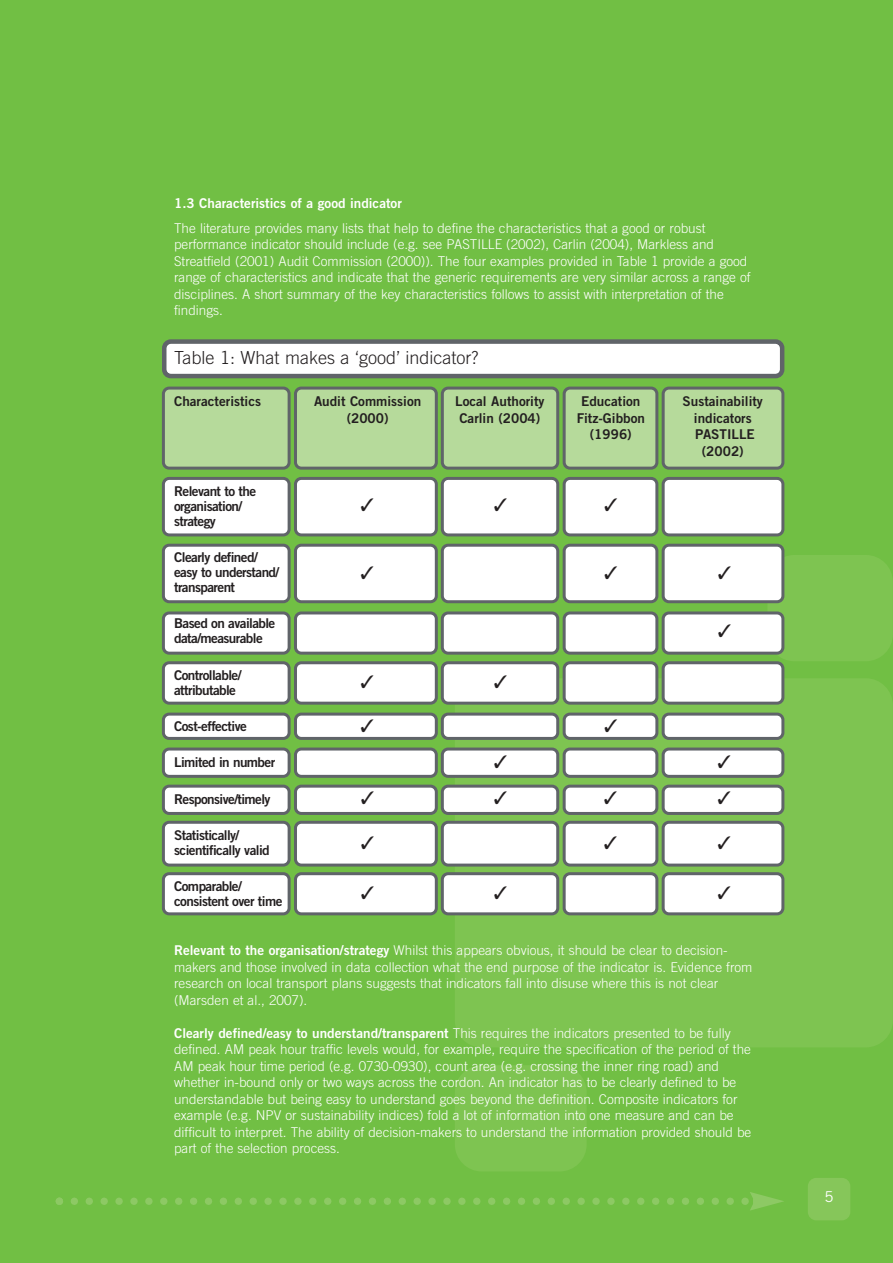
<style>
.page{position:relative;width:893px;height:1263px;background:#fff}
.page>*{position:absolute;margin:0;border:0;box-sizing:border-box;transform-origin:0 0}
.t1{font:300 18px "Trade Gothic";color:#231f20}
.t2{font:15px "Trade Gothic";color:#fff}
.t3{font:300 13.5px/16.5px "Trade Gothic";color:#fff}
.t4{font:13.5px/15px "Trade Gothic Bold Two";letter-spacing:-.045em;color:#231f20}
.t5{font:13.5px "Trade Gothic Bold Two";color:#fff}
.t6{font:13.5px/16.5px "Trade Gothic Bold Two";color:#231f20;text-align:center}
.s1{font-family:"Trade Gothic Bold Two";font-weight:400}
.s2{font-family:"Trade Gothic";font-weight:300}
</style>
<div class="page">
<div style="left:0;top:0;width:892px;height:1263px;background:#71bf44"></div>
<div style="left:808px;top:1178px;width:42px;height:42px;background:#86c65a;border-radius:9px"></div>
<div style="left:455px;top:678px;width:437px;height:369px;background:#7ec451;border-radius:27px"></div>
<div style="left:455px;top:1065px;width:132px;height:107px;background:#7ec451;border-radius:27px"></div>
<div style="left:767px;top:555px;width:125px;height:106px;background:#7ec451;border-radius:27px"></div>
<svg style="left:56px;top:1192px;width:728px;height:19px"></svg>
<svg style="left:162px;top:339px;width:622px;height:39px"></svg>
<svg style="left:162px;top:387px;width:622px;height:83px"></svg>
<svg style="left:162px;top:661px;width:622px;height:44px"></svg>
<svg style="left:162px;top:748px;width:622px;height:30px"></svg>
<svg style="left:162px;top:785px;width:622px;height:30px"></svg>
<svg style="left:162px;top:821px;width:622px;height:94px"></svg>
<svg style="left:162px;top:477px;width:622px;height:59px"></svg>
<svg style="left:162px;top:713px;width:622px;height:27px"></svg>
<svg style="left:162px;top:544px;width:622px;height:59px"></svg>
<svg style="left:162px;top:611px;width:622px;height:44px"></svg>
<p class="t5" style="left:174px;top:198px;width:229px">1.3 Characteristics of a good indicator</p>
<p class="t3" style="left:174px;top:221px;width:578px">The literature provides many lists that help to define the characteristics that a good or robust performance indicator should include (e.g. see PASTILLE (2002), Carlin (2004), Markless and Streatfield (2001) Audit Commission (2000)). The four examples provided in Table 1 provide a good range of characteristics and indicate that the generic requirements are very similar across a range of disciplines. A short summary of the key characteristics follows to assist with interpretation of the findings.</p>
<h1 class="t1" style="left:174px;top:351px;width:306px">Table 1: What makes a ‘good’ indicator?</h1>
<p class="t6" style="left:174px;top:395px;width:88px">Characteristics</p>
<p class="t6" style="left:314px;top:395px;width:109px">Audit Commission</p>
<p class="t6" style="left:455px;top:395px;width:91px">Local Authority</p>
<p class="t6" style="left:581px;top:395px;width:61px">Education</p>
<p class="t6" style="left:683px;top:395px;width:82px">Sustainability</p>
<p class="t4" style="left:347px;top:412px;width:43px">(2000)</p>
<p class="t6" style="left:459px;top:411px;width:83px">Carlin (2004)</p>
<p class="t6" style="left:577px;top:411px;width:70px">Fitz-Gibbon</p>
<p class="t6" style="left:694px;top:411px;width:59px">indicators</p>
<p class="t4" style="left:590px;top:428px;width:43px">(1996)</p>
<p class="t6" style="left:695px;top:428px;width:61px">PASTILLE (2002)</p>
<p class="t4" style="left:174px;top:485px;width:83px">Relevant to the organisation/ strategy</p>
<p class="t4" style="left:174px;top:551px;width:107px">Clearly defined/ easy to understand/ transparent</p>
<p class="t4" style="left:174px;top:617px;width:103px">Based on available data/measurable</p>
<p class="t4" style="left:174px;top:669px;width:69px">Controllable/ attributable</p>
<p class="t4" style="left:174px;top:720px;width:74px">Cost-effective</p>
<p class="t4" style="left:174px;top:756px;width:103px">Limited in number</p>
<p class="t4" style="left:174px;top:792px;width:98px">Responsive/timely</p>
<p class="t4" style="left:174px;top:829px;width:97px">Statistically/ scientifically valid</p>
<p class="t4" style="left:174px;top:880px;width:110px">Comparable/ consistent over time</p>
<p class="t3" style="left:174px;top:943px;width:580px"><span class="s1">Relevant to the organisation/strategy</span> Whilst this appears obvious, it should be clear to decision&shy;makers and those involved in data collection what the end purpose of the indicator is. Evidence from research on local transport plans suggests that indicators fall into disuse where this is not clear (Marsden et al., 2007).</p>
<p class="t5" style="left:174px;top:1028px;width:558px">Clearly defined/easy to understand/transparent <span class="s2">This requires the indicators presented to be fully</span></p>
<p class="t3" style="left:174px;top:1042px;width:579px">defined. AM peak hour traffic levels would, for example, require the specification of the period of the AM peak hour time period (e.g. 0730-0930), count area (e.g. crossing the inner ring road) and whether in-bound only or two ways across the cordon. An indicator has to be clearly defined to be understandable but being easy to understand goes beyond the definition. Composite indicators for example (e.g. NPV or sustainability indices) fold a lot of information into one measure and can be difficult to interpret. The ability of decision-makers to understand the information provided should be part of the selection process.</p>
<p class="t2" style="left:824px;top:1192px;width:11px">5</p>
</div>
